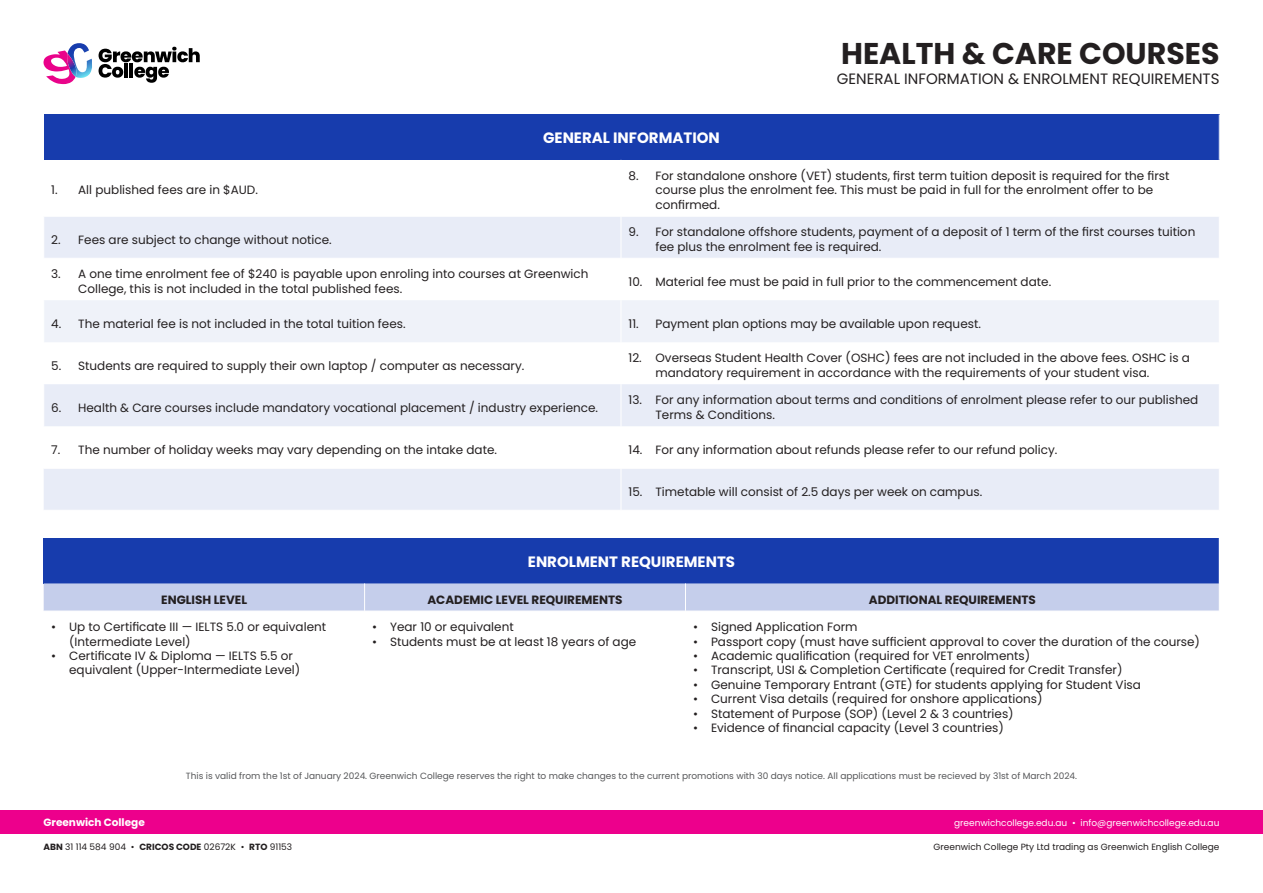
<style>
.page{position:relative;width:1263px;height:893px;background:#fff}
.page>*{position:absolute;margin:0;border:0;box-sizing:border-box;transform-origin:0 0}
.t1{font:700 30px "Poppins";color:#231f20}
.t2{font:15px "Poppins";color:#231f20}
.t3{font:700 15px "Poppins";color:#fff}
.t4{font:12px/14.4px "Poppins";color:#231f20}
.t5{font:700 12px "Poppins";color:#231f20}
.t6{font:700 10.5px "Poppins";color:#fff}
.t7{font:9px "Poppins";color:#57585a}
.t8{font:9px "Poppins";color:#231f20}
.t9{font:9px "Poppins";color:#fff}
.s1{font-weight:700}
</style>
<div class="page">
<div style="left:44px;top:114px;width:1175px;height:46px;background:#173cad"></div>
<svg style="left:44px;top:217px;width:1175px;height:293px"></svg>
<div style="left:44px;top:300px;width:1175px;height:42px;background:#eff2f9"></div>
<hr style="left:621px;top:216px;width:1px;height:42px;background:#fff">
<hr style="left:44px;top:258px;width:577px;height:1px;background:#fff">
<hr style="left:621px;top:258px;width:598px;height:1px;background:#fff">
<hr style="left:621px;top:258px;width:1px;height:42px;background:#fff">
<hr style="left:621px;top:342px;width:1px;height:42px;background:#fff">
<hr style="left:621px;top:384px;width:1px;height:42px;background:#fff">
<hr style="left:621px;top:426px;width:1px;height:42px;background:#fff">
<hr style="left:44px;top:468px;width:577px;height:1px;background:#fff">
<hr style="left:621px;top:468px;width:598px;height:1px;background:#fff">
<hr style="left:621px;top:468px;width:1px;height:42px;background:#fff">
<hr style="left:621px;top:300px;width:1px;height:42px;background:#fff">
<div style="left:44px;top:538px;width:1175px;height:45px;background:#173cad"></div>
<svg style="left:44px;top:583px;width:1175px;height:28px;background:#c3ccea"></svg>
<svg style="left:43px;top:43px;width:157px;height:41px"></svg>
<div style="left:0;top:811px;width:1263px;height:23px;background:#ed008c"></div>
<p class="t4" style="left:51px;top:183px;width:208px">1. All published fees are in $AUD.</p>
<p class="t3" style="left:543px;top:129px;width:178px">GENERAL INFORMATION</p>
<p class="t1" style="left:841px;top:36px;width:380px">HEALTH &amp; CARE COURSES</p>
<p class="t2" style="left:837px;top:70px;width:384px">GENERAL INFORMATION &amp; ENROLMENT REQUIREMENTS</p>
<p class="t4" style="left:655px;top:169px;width:516px;text-indent:-27px">8. For standalone onshore (VET) students, first term tuition deposit is required for the first course plus the enrolment fee. This must be paid in full for the enrolment offer to be confirmed.</p>
<p class="t4" style="left:51px;top:232px;width:282px">2. Fees are subject to change without notice.</p>
<p class="t4" style="left:655px;top:225px;width:541px;text-indent:-27px">9. For standalone offshore students, payment of a deposit of 1 term of the first courses tuition fee plus the enrolment fee is required.</p>
<p class="t4" style="left:78px;top:267px;width:512px;text-indent:-27px">3. A one time enrolment fee of $240 is payable upon enroling into courses at Greenwich<br>College, this is not included in the total published fees.</p>
<p class="t4" style="left:628px;top:274px;width:424px">10. Material fee must be paid in full prior to the commencement date.</p>
<p class="t4" style="left:51px;top:316px;width:356px">4. The material fee is not included in the total tuition fees.</p>
<p class="t4" style="left:628px;top:316px;width:354px">11. Payment plan options may be available upon request.</p>
<p class="t4" style="left:51px;top:358px;width:475px">5. Students are required to supply their own laptop / computer as necessary.</p>
<p class="t4" style="left:655px;top:351px;width:536px;text-indent:-27px">12. Overseas Student Health Cover (OSHC) fees are not included in the above fees. OSHC is a mandatory requirement in accordance with the requirements of your student visa.</p>
<p class="t4" style="left:51px;top:400px;width:548px">6. Health &amp; Care courses include mandatory vocational placement / industry experience.</p>
<p class="t4" style="left:655px;top:393px;width:544px;text-indent:-27px">13. For any information about terms and conditions of enrolment please refer to our published<br>Terms &amp; Conditions.</p>
<p class="t4" style="left:51px;top:442px;width:447px">7. The number of holiday weeks may vary depending on the intake date.</p>
<p class="t4" style="left:628px;top:442px;width:430px">14. For any information about refunds please refer to our refund policy.</p>
<p class="t4" style="left:628px;top:484px;width:355px">15. Timetable will consist of 2.5 days per week on campus.</p>
<p class="t3" style="left:528px;top:553px;width:209px">ENROLMENT REQUIREMENTS</p>
<p class="t5" style="left:161px;top:592px;width:87px">ENGLISH LEVEL</p>
<p class="t5" style="left:427px;top:592px;width:197px">ACADEMIC LEVEL REQUIREMENTS</p>
<p class="t5" style="left:869px;top:592px;width:169px">ADDITIONAL REQUIREMENTS</p>
<p class="t4" style="left:69px;top:620px;width:258px;text-indent:-18px">• Up to Certificate III — IELTS 5.0 or equivalent (Intermediate Level)</p>
<p class="t4" style="left:69px;top:649px;width:233px;text-indent:-18px">• Certificate IV &amp; Diploma — IELTS 5.5 or equivalent (Upper-Intermediate Level)</p>
<p class="t4" style="left:693px;top:620px;width:166px">• Signed Application Form</p>
<p class="t4" style="left:693px;top:634px;width:508px">• Passport copy (must have sufficient approval to cover the duration of the course)</p>
<p class="t4" style="left:693px;top:649px;width:339px">• Academic qualification (required for VET enrolments)</p>
<p class="t4" style="left:693px;top:663px;width:431px">• Transcript, USI &amp; Completion Certificate (required for Credit Transfer)</p>
<p class="t4" style="left:693px;top:677px;width:449px">• Genuine Temporary Entrant (GTE) for students applying for Student Visa</p>
<p class="t4" style="left:693px;top:692px;width:351px">• Current Visa details (required for onshore applications)</p>
<p class="t4" style="left:693px;top:706px;width:322px">• Statement of Purpose (SOP) (Level 2 &amp; 3 countries)</p>
<p class="t4" style="left:693px;top:721px;width:312px">• Evidence of financial capacity (Level 3 countries)</p>
<p class="t7" style="left:186px;top:771px;width:893px">This is valid from the 1st of January 2024. Greenwich College reserves the right to make changes to the current promotions with 30 days notice. All applications must be recieved by 31st of March 2024.</p>
<p class="t4" style="left:372px;top:620px;width:143px">• Year 10 or equivalent</p>
<p class="t4" style="left:372px;top:634px;width:266px">• Students must be at least 18 years of age</p>
<p class="t6" style="left:44px;top:817px;width:103px">Greenwich College</p>
<p class="t9" style="left:954px;top:817px;width:267px">greenwichcollege.edu.au • info@greenwichcollege.edu.au</p>
<p class="t8" style="left:933px;top:841px;width:287px">Greenwich College Pty Ltd trading as Greenwich English College</p>
<p class="t8" style="left:44px;top:841px;width:250px"><span class="s1">ABN</span> 31 114 584 904 • <span class="s1">CRICOS CODE</span> 02672K • <span class="s1">RTO</span> 91153</p>
</div>
